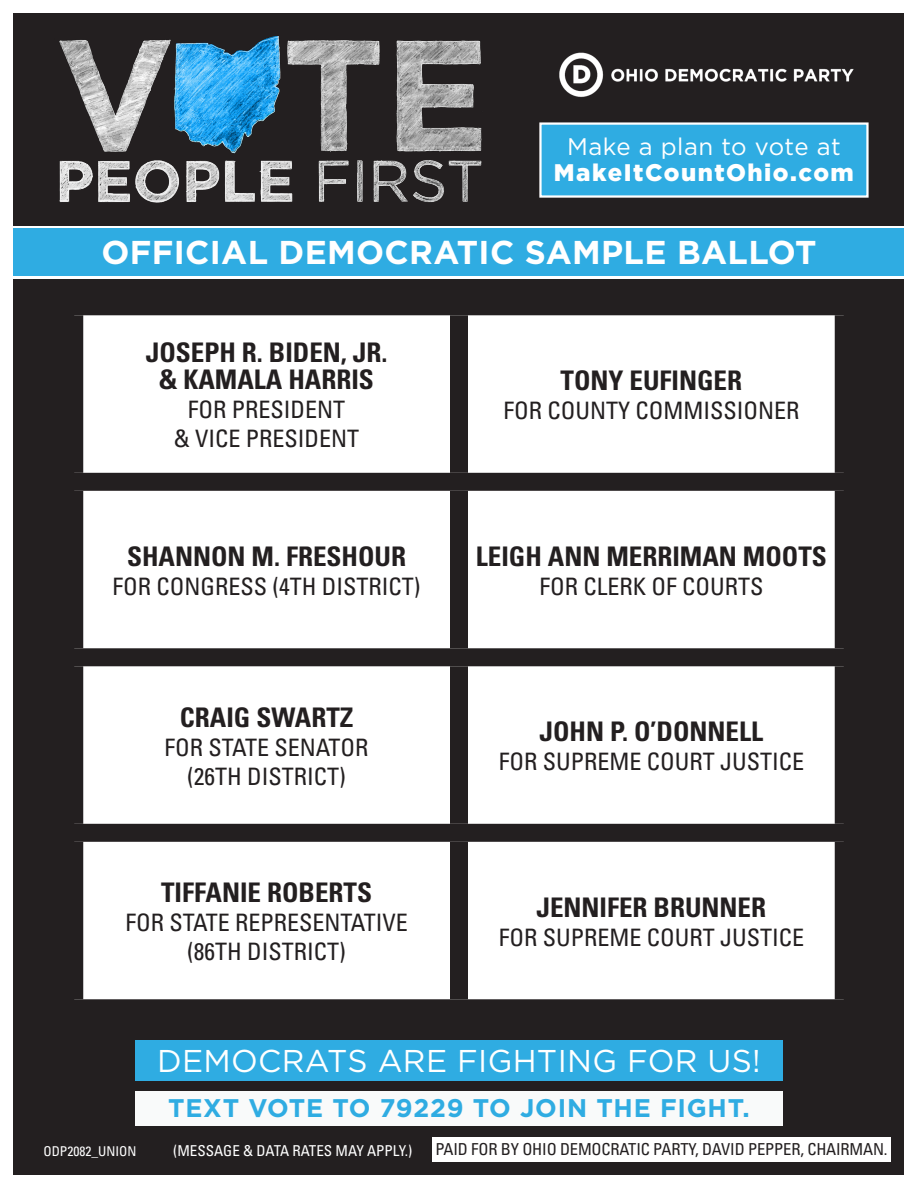
<style>
.page{position:relative;width:918px;height:1188px;background:#fff}
.page>*{position:absolute;margin:0;border:0;box-sizing:border-box;transform-origin:0 0}
.t1{font:700 33px "Gotham";letter-spacing:.01em;color:#fff}
.t2{font:31.5px "Gotham";letter-spacing:.01em;color:#fff}
.Name_Bold_18pt{font:700 condensed 27px/27px "Univers";color:#231f20;text-align:center}
.t3{font:700 25.5px "Gotham";letter-spacing:.03em;color:#2face2}
.Position_Title_16pt{font:condensed 24px/28.8px "Univers";color:#231f20;text-align:center}
.t4{font:900 24px "Gotham";letter-spacing:.06em;color:#fff}
.t5{font:24px "Gotham";letter-spacing:.02em;color:#fff}
.t6{font:condensed 16.5px "Univers";letter-spacing:-.01em;color:#231f20}
.t7{font:condensed 15px "Univers";color:#fff}
.t8{font:condensed 13.5px "Univers";color:#fff}
</style>
<div class="page">
<div style="left:14px;top:14px;width:890px;height:212px;background:#231f20"></div>
<div style="left:14px;top:279px;width:890px;height:895px;background:#231f20"></div>
<img style="left:559px;top:52px;width:295px;height:45px">
<svg style="left:539px;top:122px;width:330px;height:76px;background:#3dafe0"></svg>
<div style="left:14px;top:229px;width:890px;height:47px;background:#2face2"></div>
<div style="left:135px;top:1041px;width:648px;height:40px;background:#2face2"></div>
<div style="left:135px;top:1092px;width:648px;height:34px;background:#f9fafa"></div>
<img style="left:59px;top:36px;width:423px;height:167px">
<div style="left:432px;top:1138px;width:459px;height:24px;background:#fff"></div>
<div style="left:83px;top:315px;width:752px;height:684px;background:#fff"></div>
<div style="left:450px;top:315px;width:18px;height:158px;background:#231f20"></div>
<div style="left:65px;top:473px;width:394px;height:18px;background:#231f20"></div>
<div style="left:459px;top:473px;width:394px;height:18px;background:#231f20"></div>
<div style="left:450px;top:491px;width:18px;height:157px;background:#231f20"></div>
<div style="left:65px;top:648px;width:394px;height:18px;background:#231f20"></div>
<div style="left:459px;top:648px;width:394px;height:18px;background:#231f20"></div>
<div style="left:450px;top:666px;width:18px;height:158px;background:#231f20"></div>
<div style="left:65px;top:824px;width:394px;height:18px;background:#231f20"></div>
<div style="left:459px;top:824px;width:394px;height:18px;background:#231f20"></div>
<div style="left:450px;top:842px;width:18px;height:157px;background:#231f20"></div>
<p class="t5" style="left:567px;top:131px;width:275px">Make a plan to vote at</p>
<p class="t4" style="left:554px;top:158px;width:301px">MakeItCountOhio.com</p>
<h1 class="t1" style="left:101px;top:230px;width:717px">OFFICIAL DEMOCRATIC SAMPLE BALLOT</h1>
<p class="Name_Bold_18pt" style="left:146px;top:339px;width:243px">JOSEPH R. BIDEN, JR. &amp; KAMALA HARRIS</p>
<p class="Position_Title_16pt" style="left:174px;top:395px;width:187px">FOR PRESIDENT<br>&amp; VICE PRESIDENT</p>
<p class="Name_Bold_18pt" style="left:127px;top:543px;width:281px">SHANNON M. FRESHOUR</p>
<p class="Position_Title_16pt" style="left:113px;top:571px;width:310px">FOR CONGRESS (4TH DISTRICT)</p>
<p class="Name_Bold_18pt" style="left:180px;top:704px;width:175px">CRAIG SWARTZ</p>
<p class="Position_Title_16pt" style="left:165px;top:733px;width:206px">FOR STATE SENATOR (26TH DISTRICT)</p>
<p class="Name_Bold_18pt" style="left:161px;top:879px;width:213px">TIFFANIE ROBERTS</p>
<p class="Position_Title_16pt" style="left:125px;top:908px;width:284px">FOR STATE REPRESENTATIVE (86TH DISTRICT)</p>
<p class="Name_Bold_18pt" style="left:561px;top:367px;width:183px">TONY EUFINGER</p>
<p class="Position_Title_16pt" style="left:503px;top:396px;width:298px">FOR COUNTY COMMISSIONER</p>
<p class="Name_Bold_18pt" style="left:476px;top:543px;width:352px">LEIGH ANN MERRIMAN MOOTS</p>
<p class="Position_Title_16pt" style="left:539px;top:571px;width:226px">FOR CLERK OF COURTS</p>
<p class="Name_Bold_18pt" style="left:540px;top:718px;width:225px">JOHN P. O’DONNELL</p>
<p class="Position_Title_16pt" style="left:499px;top:747px;width:307px">FOR SUPREME COURT JUSTICE</p>
<p class="Name_Bold_18pt" style="left:537px;top:894px;width:231px">JENNIFER BRUNNER</p>
<p class="Position_Title_16pt" style="left:499px;top:922px;width:307px">FOR SUPREME COURT JUSTICE</p>
<p class="t8" style="left:44px;top:1142px;width:94px">ODP2082_UNION</p>
<h2 class="t2" style="left:157px;top:1040px;width:605px">DEMOCRATS ARE FIGHTING FOR US!</h2>
<p class="t3" style="left:168px;top:1091px;width:583px">TEXT VOTE TO 79229 TO JOIN THE FIGHT.</p>
<p class="t7" style="left:173px;top:1141px;width:241px">(MESSAGE &amp; DATA RATES MAY APPLY.)</p>
<p class="t6" style="left:435px;top:1139px;width:454px">PAID FOR BY OHIO DEMOCRATIC PARTY, DAVID PEPPER, CHAIRMAN.</p>
</div>
